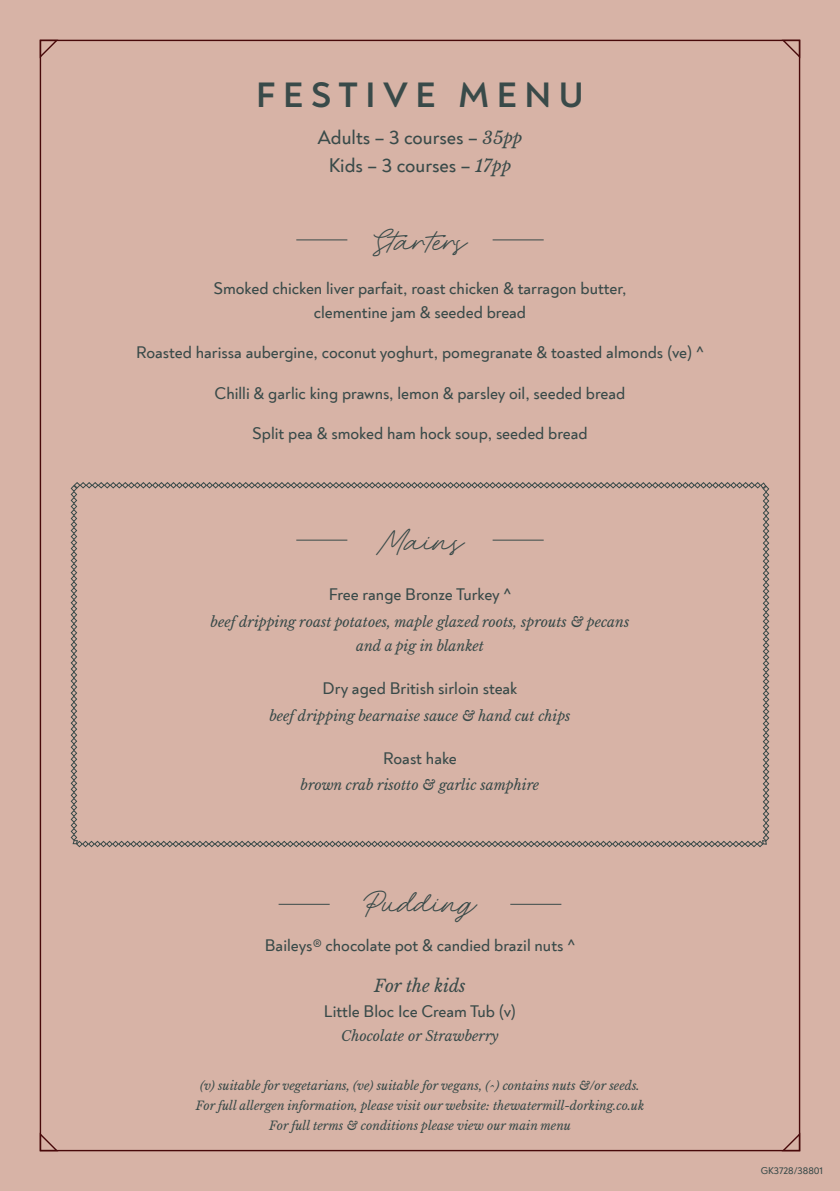
<style>
.page{position:relative;width:840px;height:1191px;background:#fff}
.page>*{position:absolute;margin:0;border:0;box-sizing:border-box;transform-origin:0 0}
.t1{font:700 36px "Noah Grotesque";letter-spacing:.21em;color:#394a49}
.t2{font:500 20px/28px "Noah Grotesque";color:#394a49;text-align:center}
.t3{font:20px "Rocket Clouds";color:#394a49}
.t4{font:500 17px/24px "Noah Grotesque";color:#394a49;text-align:center}
.t5{font:italic 17px "Libre Baskerville";color:#394a49}
.t6{font:italic 14px/24px "Libre Baskerville";color:#394a49;text-align:center}
.t7{font:italic 12px/20px "Libre Baskerville";color:#394a49;text-align:center}
.t8{font:500 10px "Noah Grotesque";color:#394a49}
.s1{font-family:"Libre Baskerville";font-weight:400;font-style:italic;font-size:17px}
</style>
<div class="page">
<div style="left:0;top:0;width:839px;height:1191px;background:#d7b3a6"></div>
<svg style="left:39px;top:1132px;width:21px;height:20px"></svg>
<svg style="left:779px;top:39px;width:22px;height:20px"></svg>
<svg style="left:780px;top:1131px;width:20px;height:21px"></svg>
<svg style="left:39px;top:39px;width:20px;height:21px"></svg>
<hr style="left:510px;top:904px;width:51px;height:1px;background:#394a49">
<hr style="left:278px;top:904px;width:51px;height:1px;background:#394a49">
<svg style="left:70px;top:482px;width:699px;height:365px"></svg>
<hr style="left:296px;top:540px;width:51px;height:1px;background:#394a49">
<hr style="left:492px;top:540px;width:51px;height:1px;background:#394a49">
<hr style="left:296px;top:239px;width:51px;height:1px;background:#394a49">
<hr style="left:492px;top:239px;width:51px;height:1px;background:#394a49">
<h1 class="t1" style="left:256px;top:73px;width:329px">FESTIVE MENU</h1>
<p class="t2" style="left:317px;top:123px;width:206px">Adults – 3 courses – <span class="s1">35pp<br></span>Kids – 3 courses – <span class="s1">17pp</span></p>
<p class="t3" style="left:373px;top:231px;width:95px">Star ters</p>
<p class="t4" style="left:213px;top:276px;width:414px">Smoked chicken liver parfait, roast chicken &amp; tarragon butter, clementine jam &amp; seeded bread</p>
<p class="t4" style="left:136px;top:341px;width:569px">Roasted harissa aubergine, coconut yoghurt, pomegranate &amp; toasted almonds (ve) ^</p>
<p class="t4" style="left:214px;top:381px;width:412px">Chilli &amp; garlic king prawns, lemon &amp; parsley oil, seeded bread</p>
<p class="t4" style="left:252px;top:422px;width:337px">Split pea &amp; smoked ham hock soup, seeded bread</p>
<p class="t3" style="left:376px;top:531px;width:89px">Mains</p>
<p class="t4" style="left:328px;top:582px;width:184px">Free range Bronze Turkey ^</p>
<p class="t6" style="left:210px;top:609px;width:420px">beef dripping roast potatoes, maple glazed roots, sprouts &amp; pecans and a pig in blanket</p>
<p class="t4" style="left:322px;top:676px;width:196px">Dry aged British sirloin steak</p>
<p class="t6" style="left:269px;top:703px;width:302px">beef dripping bearnaise sauce &amp; hand cut chips</p>
<p class="t4" style="left:383px;top:746px;width:75px">Roast hake</p>
<p class="t6" style="left:300px;top:773px;width:240px">brown crab risotto &amp; garlic samphire</p>
<p class="t3" style="left:363px;top:893px;width:114px">Pudding</p>
<p class="t4" style="left:264px;top:933px;width:312px">Baileys® chocolate pot &amp; candied brazil nuts ^</p>
<p class="t5" style="left:374px;top:975px;width:93px">For the kids</p>
<p class="t4" style="left:324px;top:999px;width:193px">Little Bloc Ice Cream Tub (v)</p>
<p class="t6" style="left:341px;top:1023px;width:159px">Chocolate or Strawberry</p>
<p class="t7" style="left:196px;top:1075px;width:449px">(v) suitable for vegetarians, (ve) suitable for vegans, (^) contains nuts &amp;/or seeds.<br>For full allergen information, please visit our website: thewatermill-dorking.co.uk<br>For full terms &amp; conditions please view our main menu</p>
<p class="t8" style="left:760px;top:1164px;width:64px">GK3728/38801</p>
</div>
